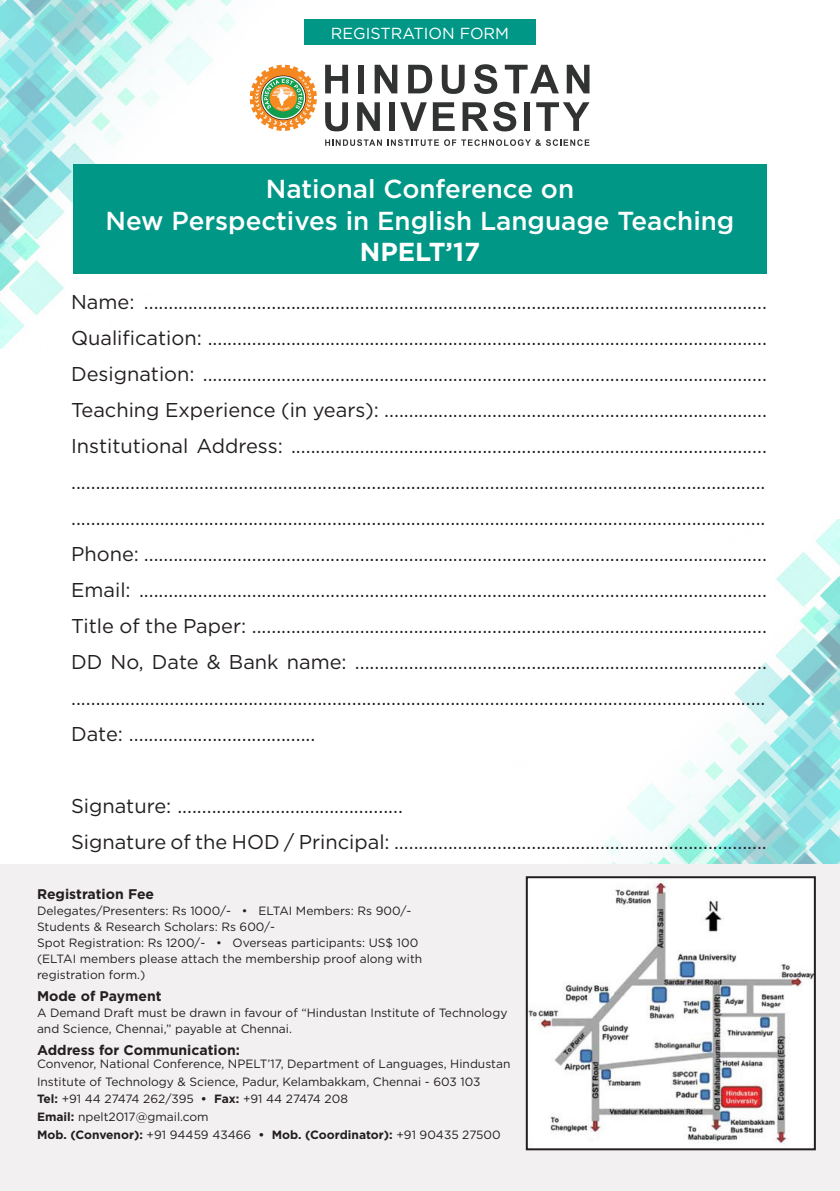
<style>
.page{position:relative;width:840px;height:1191px;background:#fff}
.page>*{position:absolute;margin:0;border:0;box-sizing:border-box;transform-origin:0 0}
.t1{font:500 26px/31.2px "Gotham";color:#fff;text-align:center}
.t2{font:20px/36px "Gotham";color:#231f20}
.t3{font:16px "Gotham";color:#fff}
.Basic{font:700 14px "Gotham";color:#231f20}
.Basic-2{font:12px/16px "Gotham";color:#231f20}
.Basic-3{font:700 12px "Gotham";color:#231f20}
.s1{font-weight:700}
.s2{font-weight:400}
</style>
<div class="page">
<img style="left:0;top:0;width:326px;height:348px">
<img style="left:513px;top:519px;width:326px;height:346px">
<svg style="left:249px;top:65px;width:68px;height:66px"></svg>
<svg style="left:325px;top:65px;width:23px;height:28px"></svg>
<div style="left:358px;top:65px;width:6px;height:28px;background:#313232"></div>
<svg style="left:374px;top:65px;width:23px;height:28px"></svg>
<svg style="left:408px;top:65px;width:24px;height:28px"></svg>
<svg style="left:441px;top:65px;width:23px;height:29px"></svg>
<svg style="left:474px;top:64px;width:23px;height:30px"></svg>
<svg style="left:504px;top:65px;width:54px;height:28px"></svg>
<svg style="left:566px;top:65px;width:23px;height:28px"></svg>
<svg style="left:325px;top:102px;width:23px;height:29px"></svg>
<svg style="left:357px;top:102px;width:22px;height:29px"></svg>
<div style="left:388px;top:102px;width:6px;height:29px;background:#313232"></div>
<svg style="left:400px;top:102px;width:26px;height:29px"></svg>
<svg style="left:432px;top:102px;width:22px;height:29px"></svg>
<svg style="left:462px;top:102px;width:54px;height:29px"></svg>
<div style="left:523px;top:102px;width:6px;height:29px;background:#313232"></div>
<svg style="left:536px;top:102px;width:53px;height:29px"></svg>
<svg style="left:325px;top:139px;width:56px;height:7px"></svg>
<svg style="left:387px;top:139px;width:51px;height:7px"></svg>
<svg style="left:444px;top:139px;width:145px;height:7px"></svg>
<div style="left:73px;top:164px;width:693px;height:110px;background:#009787"></div>
<div style="left:304px;top:20px;width:231px;height:25px;background:#009787"></div>
<div style="left:0;top:865px;width:839px;height:326px;background:#f3f0f1"></div>
<img style="left:528px;top:879px;width:284px;height:268px">
<div style="left:525px;top:876px;width:290px;height:274px;border:2px solid #231f20"></div>
<p class="t3" style="left:331px;top:23px;width:179px">REGISTRATION FORM</p>
<p class="t1" style="left:265px;top:173px;width:310px">National Conference on</p>
<p class="t1" style="left:106px;top:204px;width:630px">New Perspectives in English Language Teaching<br><span class="s1">NPELT’17</span></p>
<p class="t2" style="left:71px;top:284px;width:697px">Name: ...............................................................................................................................</p>
<p class="t2" style="left:71px;top:320px;width:697px">Qualification: ..................................................................................................................</p>
<p class="t2" style="left:71px;top:356px;width:697px">Designation: ...................................................................................................................</p>
<p class="t2" style="left:71px;top:392px;width:697px">Teaching Experience (in years): ..............................................................................</p>
<p class="t2" style="left:71px;top:428px;width:697px">Institutional Address: .................................................................................................</p>
<p class="t2" style="left:71px;top:464px;width:695px">.............................................................................................................................................</p>
<p class="t2" style="left:71px;top:500px;width:695px">.............................................................................................................................................</p>
<p class="t2" style="left:71px;top:536px;width:697px">Phone: ...............................................................................................................................</p>
<p class="t2" style="left:71px;top:572px;width:697px">Email: ................................................................................................................................</p>
<p class="t2" style="left:71px;top:608px;width:697px">Title of the Paper: .........................................................................................................</p>
<p class="t2" style="left:71px;top:644px;width:697px">DD No, Date &amp; Bank name: .................................................................................... .............................................................................................................................................</p>
<p class="t2" style="left:71px;top:716px;width:246px">Date: ......................................</p>
<p class="t2" style="left:71px;top:788px;width:333px">Signature: ..............................................</p>
<p class="t2" style="left:71px;top:824px;width:697px">Signature of the HOD / Principal: ............................................................................</p>
<p class="Basic" style="left:37px;top:885px;width:119px">Registration Fee</p>
<p class="Basic-2" style="left:37px;top:902px;width:375px">Delegates/Presenters: Rs 1000/- • ELTAI Members: Rs 900/-</p>
<p class="Basic-2" style="left:37px;top:918px;width:239px">Students &amp; Research Scholars: Rs 600/-</p>
<p class="Basic-2" style="left:37px;top:934px;width:382px">Spot Registration: Rs 1200/- • Overseas participants: US$ 100</p>
<p class="Basic-2" style="left:37px;top:950px;width:386px">(ELTAI members please attach the membership proof along with</p>
<p class="Basic-2" style="left:37px;top:966px;width:110px">registration form.)</p>
<p class="Basic" style="left:37px;top:986px;width:126px">Mode of Payment</p>
<p class="Basic-2" style="left:37px;top:1004px;width:471px">A Demand Draft must be drawn in favour of “Hindustan Institute of Technology and Science, Chennai,” payable at Chennai.</p>
<p class="Basic" style="left:37px;top:1040px;width:204px">Address for Communication:</p>
<p class="Basic-2" style="left:37px;top:1054px;width:474px;line-height:17.6px">Convenor, National Conference, NPELT’17, Department of Languages, Hindustan<br>Institute of Technology &amp; Science, Padur, Kelambakkam, Chennai - 603 103</p>
<p class="Basic-2" style="left:37px;top:1090px;width:312px"><span class="s1">Tel:</span> +91 44 27474 262/395 <span class="s1">• Fax:</span> +91 44 27474 208</p>
<p class="Basic-2" style="left:37px;top:1108px;width:173px"><span class="s1">Email:</span> npelt2017@gmail.com</p>
<p class="Basic-3" style="left:37px;top:1126px;width:465px">Mob. (Convenor): <span class="s2">+91 94459 43466</span> • Mob. (Coordinator): <span class="s2">+91 90435 27500</span></p>
</div>
